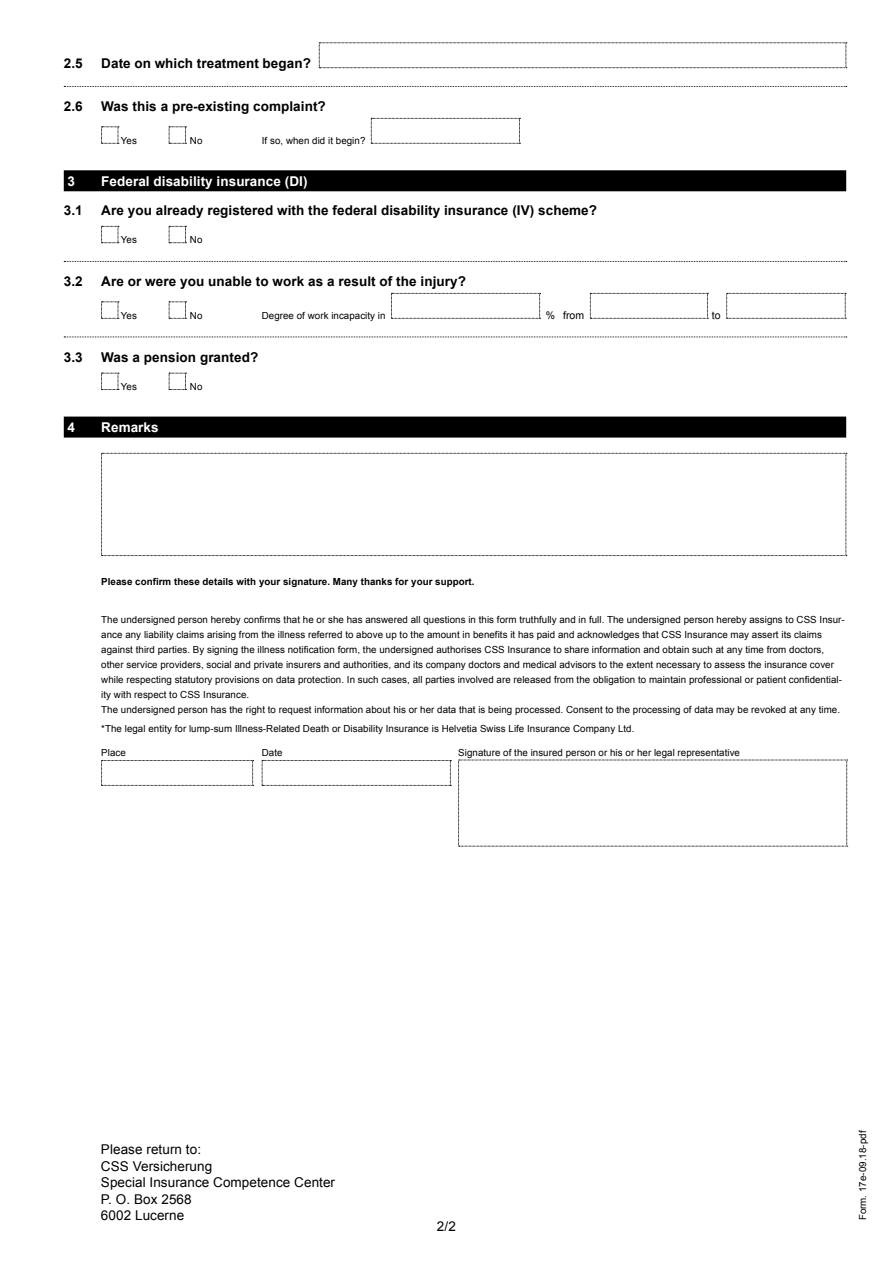
<style>
.page{position:relative;width:893px;height:1263px;background:#fff}
.page>*{position:absolute;margin:0;border:0;box-sizing:border-box;transform-origin:0 0}
.t1{font:700 13.5px "Arial";letter-spacing:.005em;color:#000}
.t2{font:13.5px/16.5px "Arial";letter-spacing:.005em;color:#000}
.t3{font:700 13.5px "Arial";letter-spacing:.005em;color:#fff}
.t4{font:10.5px "Arial";color:#000}
.t5{font:9.75px/15px "Arial";letter-spacing:.005em;color:#000}
.t6{font:700 9.75px "Arial";letter-spacing:.005em;color:#000}
</style>
<div class="page">
<svg style="left:64px;top:86px;width:783px;height:1px"></svg>
<div style="left:64px;top:170px;width:782px;height:21px;background:#000"></div>
<svg style="left:64px;top:261px;width:783px;height:1px"></svg>
<svg style="left:64px;top:337px;width:783px;height:1px"></svg>
<div style="left:64px;top:417px;width:782px;height:21px;background:#000"></div>
<svg style="left:319px;top:43px;width:528px;height:25px"></svg>
<svg style="left:101px;top:127px;width:18px;height:17px"></svg>
<svg style="left:169px;top:127px;width:17px;height:17px"></svg>
<svg style="left:371px;top:118px;width:149px;height:26px"></svg>
<svg style="left:101px;top:226px;width:18px;height:17px"></svg>
<svg style="left:169px;top:226px;width:17px;height:17px"></svg>
<svg style="left:101px;top:302px;width:18px;height:17px"></svg>
<svg style="left:169px;top:302px;width:17px;height:17px"></svg>
<svg style="left:391px;top:293px;width:150px;height:26px"></svg>
<svg style="left:590px;top:293px;width:118px;height:26px"></svg>
<svg style="left:726px;top:293px;width:120px;height:26px"></svg>
<svg style="left:101px;top:373px;width:18px;height:17px"></svg>
<svg style="left:169px;top:373px;width:17px;height:17px"></svg>
<svg style="left:101px;top:453px;width:746px;height:103px"></svg>
<svg style="left:101px;top:760px;width:153px;height:26px"></svg>
<svg style="left:262px;top:760px;width:189px;height:26px"></svg>
<svg style="left:458px;top:760px;width:390px;height:87px"></svg>
<h1 class="t1" style="left:64px;top:54px;width:20px">2.5</h1>
<h1 class="t1" style="left:101px;top:54px;width:211px">Date on which treatment began?</h1>
<h1 class="t1" style="left:64px;top:97px;width:20px">2.6</h1>
<h1 class="t1" style="left:101px;top:97px;width:226px">Was this a pre-existing complaint?</h1>
<p class="t5" style="left:121px;top:133px;width:18px">Yes</p>
<p class="t5" style="left:190px;top:133px;width:14px">No</p>
<p class="t5" style="left:262px;top:133px;width:105px">If so, when did it begin?</p>
<h1 class="t3" style="left:68px;top:172px;width:9px">3</h1>
<h1 class="t3" style="left:101px;top:172px;width:208px">Federal disability insurance (DI)</h1>
<h1 class="t1" style="left:64px;top:201px;width:20px">3.1</h1>
<h1 class="t1" style="left:101px;top:201px;width:497px">Are you already registered with the federal disability insurance (IV) scheme?</h1>
<p class="t5" style="left:121px;top:232px;width:18px">Yes</p>
<p class="t5" style="left:190px;top:232px;width:14px">No</p>
<h1 class="t1" style="left:64px;top:272px;width:20px">3.2</h1>
<h1 class="t1" style="left:101px;top:272px;width:366px">Are or were you unable to work as a result of the injury?</h1>
<p class="t5" style="left:121px;top:308px;width:18px">Yes</p>
<p class="t5" style="left:190px;top:308px;width:14px">No</p>
<p class="t5" style="left:262px;top:308px;width:125px">Degree of work incapacity in</p>
<p class="t4" style="left:546px;top:308px;width:40px">% from</p>
<p class="t4" style="left:712px;top:308px;width:10px">to</p>
<h1 class="t1" style="left:64px;top:348px;width:20px">3.3</h1>
<h1 class="t1" style="left:101px;top:348px;width:158px">Was a pension granted?</h1>
<p class="t5" style="left:121px;top:379px;width:18px">Yes</p>
<p class="t5" style="left:190px;top:379px;width:14px">No</p>
<h1 class="t3" style="left:68px;top:419px;width:9px">4</h1>
<h1 class="t3" style="left:101px;top:419px;width:59px">Remarks</h1>
<p class="t6" style="left:101px;top:575px;width:375px">Please confirm these details with your signature. Many thanks for your support.</p>
<p class="t5" style="left:101px;top:612px;width:745px">The undersigned person hereby confirms that he or she has answered all questions in this form truthfully and in full. The undersigned person hereby assigns to CSS Insur&shy;ance any liability claims arising from the illness referred to above up to the amount in benefits it has paid and acknowledges that CSS Insurance may assert its claims against third parties. By signing the illness notification form, the undersigned authorises CSS Insurance to share information and obtain such at any time from doctors, other service providers, social and private insurers and authorities, and its company doctors and medical advisors to the extent necessary to assess the insurance cover while respecting statutory provisions on data protection. In such cases, all parties involved are released from the obligation to maintain professional or patient confidential&shy;ity with respect to CSS Insurance.<br>The undersigned person has the right to request information about his or her data that is being processed. Consent to the processing of data may be revoked at any time.</p>
<p class="t5" style="left:101px;top:721px;width:535px">*The legal entity for lump-sum Illness-Related Death or Disability Insurance is Helvetia Swiss Life Insurance Company Ltd.</p>
<p class="t5" style="left:101px;top:745px;width:26px">Place</p>
<p class="t5" style="left:262px;top:745px;width:22px">Date</p>
<p class="t5" style="left:458px;top:745px;width:283px">Signature of the insured person or his or her legal representative</p>
<h1 class="t2" style="left:101px;top:1141px;width:236px">Please return to:<br>CSS Versicherung<br>Special Insurance Competence Center<br>P. O. Box 2568<br>6002 Lucerne</h1>
<h1 class="t2" style="left:437px;top:1218px;width:21px">2/2</h1>
<p class="t5" style="left:855px;top:1220px;width:92px;rotate:-90deg">Form. 17e-09.18-pdf</p>
</div>
